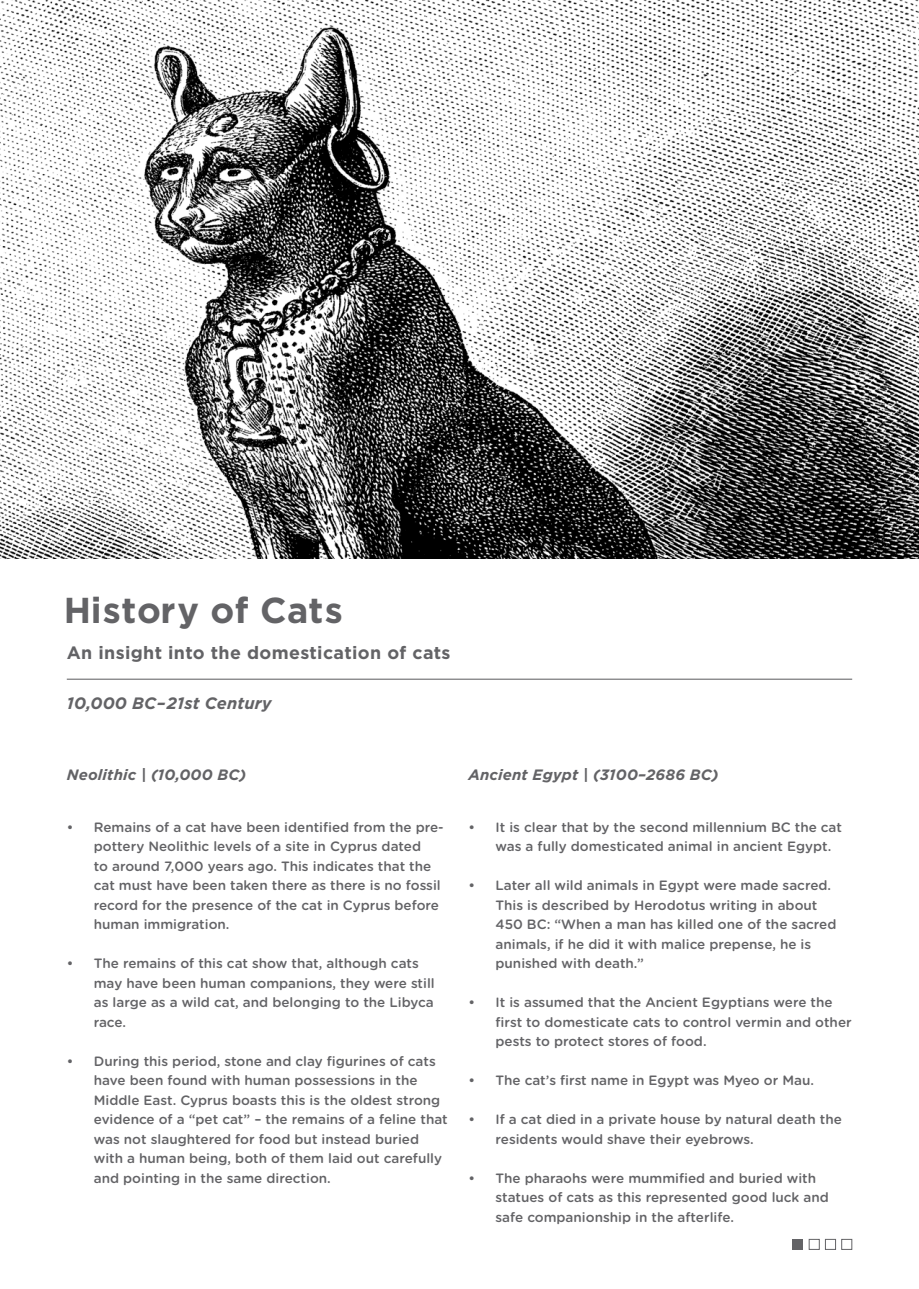
<style>
.page{position:relative;width:919px;height:1289px;background:#fff}
.page>*{position:absolute;margin:0;border:0;box-sizing:border-box;transform-origin:0 0}
.Heading{font:700 36px "Gotham";letter-spacing:.01em;color:#636366}
.t1{font:700 17.85px "Gotham";letter-spacing:.02em;color:#636366}
.Copy_Heading{font:italic 700 16.5px "Gotham";letter-spacing:.01em;color:#636366}
.Copy_Heading-2{font:italic 700 15px "Gotham";letter-spacing:.01em;color:#636366}
.t2{font:500 13.5px/19.5px "Gotham Rounded";color:#636366}
</style>
<div class="page">
<img style="left:0;top:1px;width:918px;height:557px">
<hr style="left:67px;top:678px;width:785px;height:1px;background:#636366">
<div style="left:792px;top:1239px;width:11px;height:10px;background:#636366"></div>
<div style="left:808px;top:1238px;width:11px;height:11px;border:1px solid #636366"></div>
<div style="left:825px;top:1238px;width:10px;height:11px;border:1px solid #636366"></div>
<div style="left:841px;top:1238px;width:11px;height:11px;border:1px solid #636366"></div>
<p class="Heading" style="left:64px;top:589px;width:280px">History of Cats</p>
<p class="t1" style="left:67px;top:642px;width:385px">An insight into the domestication of cats</p>
<p class="Copy_Heading" style="left:67px;top:693px;width:206px">10,000 BC–21st Century</p>
<p class="Copy_Heading-2" style="left:67px;top:765px;width:181px">Neolithic | (10,000 BC)</p>
<p class="t2" style="left:94px;top:816px;width:351px;text-indent:-27px">• Remains of a cat have been identified from the pre&shy;pottery Neolithic levels of a site in Cyprus dated<br>to around 7,000 years ago. This indicates that the cat must have been taken there as there is no fossil record for the presence of the cat in Cyprus before human immigration.</p>
<p class="t2" style="left:94px;top:953px;width:342px;text-indent:-27px">• The remains of this cat show that, although cats may have been human companions, they were still as large as a wild cat, and belonging to the Libyca race.</p>
<p class="t2" style="left:94px;top:1050px;width:355px;text-indent:-27px">• During this period, stone and clay figurines of cats have been found with human possessions in the Middle East. Cyprus boasts this is the oldest strong evidence of a “pet cat” – the remains of a feline that was not slaughtered for food but instead buried with a human being, both of them laid out carefully and pointing in the same direction.</p>
<p class="Copy_Heading-2" style="left:468px;top:765px;width:251px">Ancient Egypt | (3100–2686 BC)</p>
<p class="t2" style="left:495px;top:816px;width:348px;text-indent:-27px">• It is clear that by the second millennium BC the cat was a fully domesticated animal in ancient Egypt.</p>
<p class="t2" style="left:495px;top:875px;width:342px;text-indent:-27px">• Later all wild animals in Egypt were made sacred.<br>This is described by Herodotus writing in about 450 BC: “When a man has killed one of the sacred animals, if he did it with malice prepense, he is punished with death.”</p>
<p class="t2" style="left:495px;top:992px;width:358px;text-indent:-27px">• It is assumed that the Ancient Egyptians were the first to domesticate cats to control vermin and other pests to protect stores of food.</p>
<p class="t2" style="left:468px;top:1070px;width:347px">• The cat’s first name in Egypt was Myeo or Mau.</p>
<p class="t2" style="left:495px;top:1109px;width:348px;text-indent:-27px">• If a cat died in a private house by natural death the residents would shave their eyebrows.</p>
<p class="t2" style="left:495px;top:1167px;width:335px;text-indent:-27px">• The pharaohs were mummified and buried with statues of cats as this represented good luck and safe companionship in the afterlife.</p>
</div>
